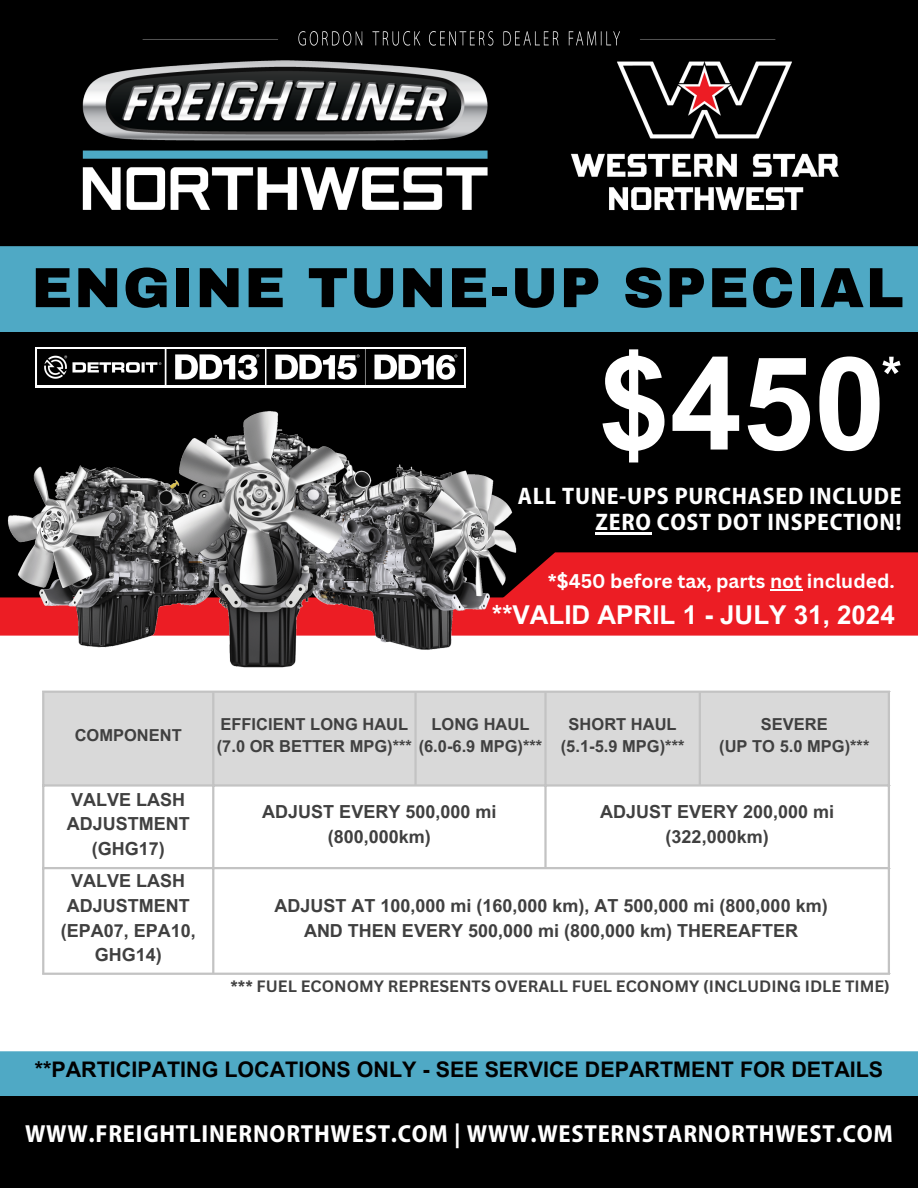
<style>
.page{position:relative;width:918px;height:1188px;background:#fff}
.page>*{position:absolute;margin:0;border:0;box-sizing:border-box;transform-origin:0 0}
.t1{font:700 129.45px "Arial MT Pro";color:#fff}
.t2{font:900 56.55px "Archivo";letter-spacing:.03em;color:#000}
.t3{font:700 51.3px "Arial MT Pro";color:#fff}
.t4{font:700 25.95px "Arial MT Pro";color:#fff}
.t5{font:700 semi-condensed 24.75px "Myriad Pro";letter-spacing:.03em;color:#fff}
.t6{font:700 semi-condensed 24px/25.8px "Myriad Pro";letter-spacing:.03em;color:#fff;text-align:right}
.t7{font:700 21.45px "Arial MT Pro";color:#000}
.t8{font:700 19.2px "Canva Sans";color:#fff}
.t9{font:700 18px/24.8px "Arial MT Pro";color:#404040;text-align:center}
.t10{font:700 16.5px "Arial MT Pro";color:#404040}
.t11{font:700 16.05px "Canva Sans";color:#404040}
</style>
<div class="page">
<div style="left:0;top:0;width:918px;height:624px;background:#000"></div>
<img style="left:82px;top:60px;width:406px;height:150px">
<img style="left:570px;top:61px;width:269px;height:150px">
<img style="left:142px;top:31px;width:634px;height:15px">
<div style="left:35px;top:347px;width:431px;height:41px;background:#fff"></div>
<img style="left:37px;top:349px;width:427px;height:36px">
<div style="left:44px;top:693px;width:844px;height:91px;background:#d9d9d9"></div>
<hr style="left:42px;top:693px;width:2px;height:280px;background:#c3c3c3">
<hr style="left:212px;top:693px;width:2px;height:280px;background:#c3c3c3">
<hr style="left:414px;top:693px;width:3px;height:91px;background:#c3c3c3">
<hr style="left:544px;top:693px;width:3px;height:174px;background:#c3c3c3">
<hr style="left:699px;top:693px;width:2px;height:91px;background:#c3c3c3">
<hr style="left:888px;top:693px;width:2px;height:280px;background:#c3c3c3">
<hr style="left:42px;top:691px;width:848px;height:2px;background:#c3c3c3">
<hr style="left:42px;top:784px;width:848px;height:3px;background:#c3c3c3">
<hr style="left:42px;top:867px;width:848px;height:2px;background:#c3c3c3">
<hr style="left:42px;top:973px;width:848px;height:2px;background:#c3c3c3">
<div style="left:0;top:1051px;width:918px;height:45px;background:#4fa9c5"></div>
<div style="left:0;top:1096px;width:918px;height:92px;background:#000"></div>
<hr style="left:596px;top:532px;width:56px;height:3px;background:#fff">
<div style="left:0;top:246px;width:918px;height:86px;background:#4fa9c5"></div>
<div style="left:0;top:552px;width:918px;height:84px;background:#ec1d24"></div>
<hr style="left:770px;top:589px;width:32px;height:1px;background:#fff">
<img style="left:1px;top:411px;width:528px;height:285px">
<p class="t2" style="left:32px;top:258px;width:873px">ENGINE TUNE-UP SPECIAL</p>
<p class="t1" style="left:598px;top:356px;width:289px">$450</p>
<p class="t3" style="left:882px;top:357px;width:21px">*</p>
<p class="t6" style="left:518px;top:485px;width:385px">ALL TUNE-UPS PURCHASED INCLUDE<br>ZERO COST DOT INSPECTION!</p>
<p class="t8" style="left:548px;top:567px;width:348px">*$450 before tax, parts not included.</p>
<p class="t4" style="left:492px;top:605px;width:404px">**VALID APRIL 1 - JULY 31, 2024</p>
<p class="t10" style="left:75px;top:729px;width:109px">COMPONENT</p>
<h3 class="t9" style="left:67px;top:789px;width:124px">VALVE LASH<br>ADJUSTMENT (GHG17)</h3>
<p class="t9" style="left:61px;top:871px;width:137px">VALVE LASH<br>ADJUSTMENT (EPA07, EPA10,<br>GHG14)</p>
<p class="t10" style="left:221px;top:718px;width:189px">EFFICIENT LONG HAUL</p>
<h2 class="t10" style="left:217px;top:740px;width:327px">(7.0 OR BETTER MPG)*** (6.0-6.9 MPG)***</h2>
<p class="t10" style="left:432px;top:718px;width:100px">LONG HAUL</p>
<p class="t10" style="left:569px;top:718px;width:110px">SHORT HAUL</p>
<h3 class="t10" style="left:561px;top:740px;width:125px">(5.1-5.9 MPG)***</h3>
<h5 class="t10" style="left:761px;top:718px;width:68px">SEVERE</h5>
<p class="t10" style="left:719px;top:740px;width:152px">(UP TO 5.0 MPG)***</p>
<p class="t9" style="left:262px;top:802px;width:236px">ADJUST EVERY 500,000 mi (800,000km)</p>
<p class="t9" style="left:600px;top:802px;width:236px">ADJUST EVERY 200,000 mi (322,000km)</p>
<p class="t9" style="left:274px;top:896px;width:555px">ADJUST AT 100,000 mi (160,000 km), AT 500,000 mi (800,000 km)</p>
<p class="t9" style="left:304px;top:920px;width:496px">AND THEN EVERY 500,000 mi (800,000 km) THEREAFTER</p>
<p class="t11" style="left:230px;top:975px;width:661px">*** FUEL ECONOMY REPRESENTS OVERALL FUEL ECONOMY (INCLUDING IDLE TIME)</p>
<p class="t7" style="left:35px;top:1062px;width:850px">**PARTICIPATING LOCATIONS ONLY - SEE SERVICE DEPARTMENT FOR DETAILS</p>
<p class="t5" style="left:25px;top:1123px;width:869px">WWW.FREIGHTLINERNORTHWEST.COM | WWW.WESTERNSTARNORTHWEST.COM</p>
</div>
